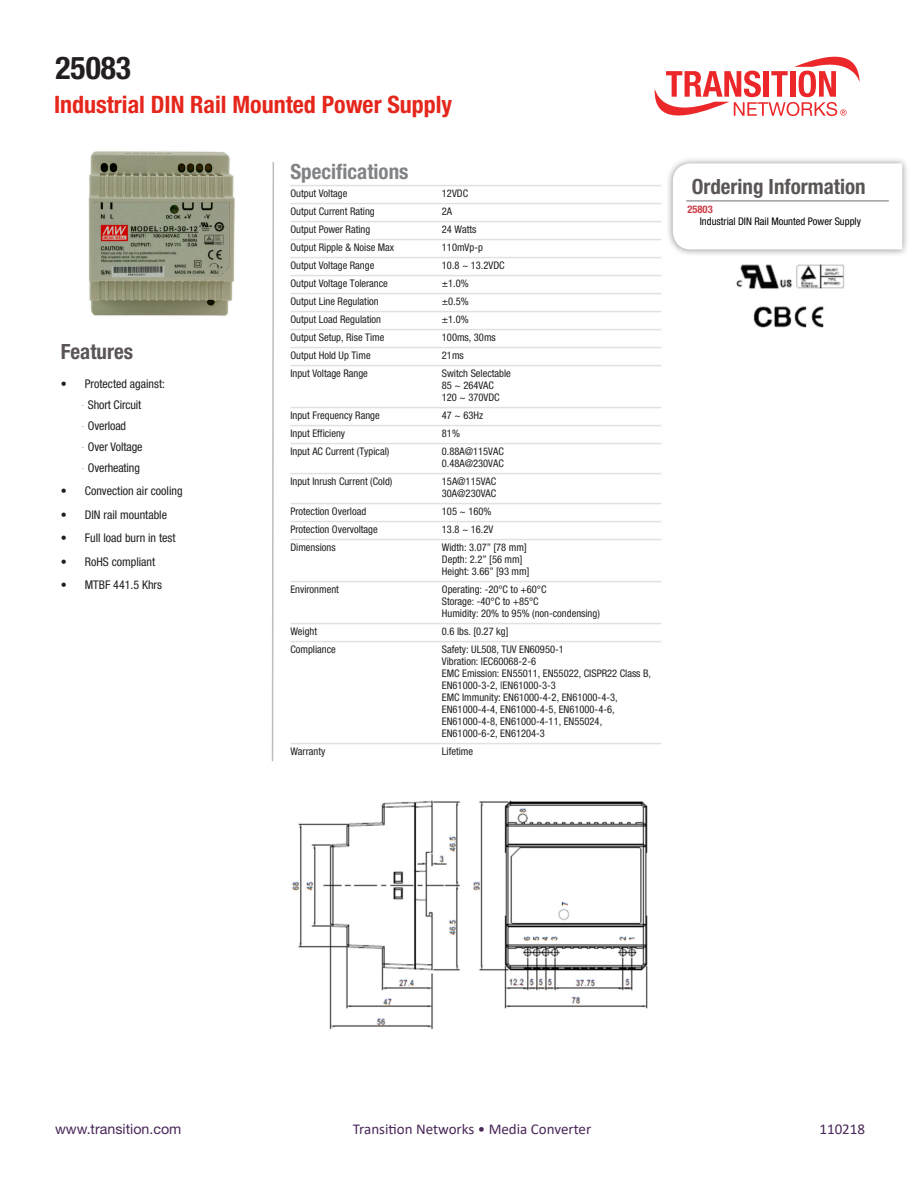
<style>
.page{position:relative;width:918px;height:1188px;background:#fff}
.page>*{position:absolute;margin:0;border:0;box-sizing:border-box;transform-origin:0 0}
.Part_Number_Title{font:700 condensed 31.5px "Helvetica Neue";color:#231f20}
.Product_Family{font:700 condensed 24px "Helvetica Neue";color:#e5261b}
.t1{font:700 condensed 21px "Helvetica Neue";color:#5b5655}
.Story_Title{font:700 condensed 21px "Helvetica Neue";color:#808285}
.t2{font:15px "Calibri";color:#492758}
.t3{font:14.25px "Helvetica Neue";color:#492758}
.t4{font:condensed 12px "Helvetica Neue";color:#231f20}
._2014__SPECIFICATION{font:condensed 10.5px/12px "Helvetica Neue";color:#231f20}
.DATASHEET_SKU-Descri{font:condensed 10.5px "Helvetica Neue";color:#000}
.DATASHEET_SKU_Titles{font:700 condensed 10.5px "Helvetica Neue";color:#cd3c46}
.s1{font-weight:900}
</style>
<div class="page">
<svg style="left:654px;top:56px;width:206px;height:61px"></svg>
<hr style="left:290px;top:185px;width:372px;height:1px;background:#e0e1e0">
<hr style="left:290px;top:203px;width:372px;height:1px;background:#e0e1e0">
<hr style="left:290px;top:221px;width:372px;height:1px;background:#e0e1e0">
<hr style="left:290px;top:239px;width:372px;height:1px;background:#e0e1e0">
<hr style="left:290px;top:257px;width:372px;height:1px;background:#e0e1e0">
<hr style="left:290px;top:275px;width:372px;height:1px;background:#e0e1e0">
<hr style="left:290px;top:293px;width:372px;height:1px;background:#e0e1e0">
<hr style="left:290px;top:311px;width:372px;height:1px;background:#e0e1e0">
<hr style="left:290px;top:329px;width:372px;height:1px;background:#e0e1e0">
<hr style="left:290px;top:347px;width:372px;height:1px;background:#e0e1e0">
<hr style="left:290px;top:365px;width:372px;height:1px;background:#e0e1e0">
<hr style="left:290px;top:407px;width:372px;height:1px;background:#e0e1e0">
<hr style="left:290px;top:425px;width:372px;height:1px;background:#e0e1e0">
<hr style="left:290px;top:443px;width:372px;height:1px;background:#e0e1e0">
<hr style="left:290px;top:473px;width:372px;height:1px;background:#e0e1e0">
<hr style="left:290px;top:503px;width:372px;height:1px;background:#e0e1e0">
<hr style="left:290px;top:521px;width:372px;height:1px;background:#e0e1e0">
<hr style="left:290px;top:539px;width:372px;height:1px;background:#e0e1e0">
<hr style="left:290px;top:581px;width:372px;height:1px;background:#e0e1e0">
<hr style="left:290px;top:623px;width:372px;height:1px;background:#e0e1e0">
<hr style="left:290px;top:641px;width:372px;height:1px;background:#e0e1e0">
<hr style="left:290px;top:743px;width:372px;height:1px;background:#e0e1e0">
<svg style="left:271px;top:162px;width:3px;height:600px"></svg>
<div style="left:666px;top:156px;width:243px;height:101px;background:#231f20;opacity:.48"></div>
<svg style="left:673px;top:163px;width:229px;height:86px"></svg>
<hr style="left:686px;top:201px;width:203px;height:1px;background:#716c71">
<img style="left:88px;top:151px;width:147px;height:165px">
<img style="left:736px;top:264px;width:109px;height:64px">
<img style="left:292px;top:800px;width:356px;height:230px">
<p class="Part_Number_Title" style="left:55px;top:49px;width:77px">25083</p>
<p class="Product_Family" style="left:54px;top:90px;width:400px">Industrial DIN Rail Mounted Power Supply</p>
<p class="t1" style="left:61px;top:338px;width:74px">Features</p>
<p class="t4" style="left:61px;top:377px;width:106px">• Protected against:</p>
<p class="t4" style="left:81px;top:398px;width:62px"><span class="s1">-</span> Short Circuit</p>
<p class="t4" style="left:81px;top:419px;width:46px"><span class="s1">-</span> Overload</p>
<p class="t4" style="left:81px;top:440px;width:63px"><span class="s1">-</span> Over Voltage</p>
<p class="t4" style="left:81px;top:461px;width:60px"><span class="s1">-</span> Overheating</p>
<p class="t4" style="left:61px;top:484px;width:123px">• Convection air cooling</p>
<p class="t4" style="left:61px;top:508px;width:108px">• DIN rail mountable</p>
<p class="t4" style="left:61px;top:531px;width:116px">• Full load burn in test</p>
<p class="t4" style="left:61px;top:554px;width:96px">• RoHS compliant</p>
<p class="t4" style="left:61px;top:578px;width:103px">• MTBF 441.5 Khrs</p>
<p class="Story_Title" style="left:290px;top:159px;width:120px">Specifications</p>
<p class="_2014__SPECIFICATION" style="left:290px;top:187px;width:58px">Output Voltage</p>
<p class="_2014__SPECIFICATION" style="left:442px;top:187px;width:28px">12VDC</p>
<p class="_2014__SPECIFICATION" style="left:290px;top:205px;width:86px">Output Current Rating</p>
<p class="_2014__SPECIFICATION" style="left:442px;top:205px;width:12px">2A</p>
<p class="_2014__SPECIFICATION" style="left:290px;top:223px;width:81px">Output Power Rating</p>
<p class="_2014__SPECIFICATION" style="left:442px;top:223px;width:36px">24 Watts</p>
<p class="_2014__SPECIFICATION" style="left:290px;top:241px;width:105px">Output Ripple &amp; Noise Max</p>
<p class="_2014__SPECIFICATION" style="left:442px;top:241px;width:42px">110mVp-p</p>
<p class="_2014__SPECIFICATION" style="left:290px;top:259px;width:85px">Output Voltage Range</p>
<p class="_2014__SPECIFICATION" style="left:442px;top:259px;width:64px">10.8 ~ 13.2VDC</p>
<p class="_2014__SPECIFICATION" style="left:290px;top:277px;width:99px">Output Voltage Tolerance</p>
<p class="_2014__SPECIFICATION" style="left:442px;top:277px;width:28px">±1.0%</p>
<p class="_2014__SPECIFICATION" style="left:290px;top:295px;width:90px">Output Line Regulation</p>
<p class="_2014__SPECIFICATION" style="left:442px;top:295px;width:28px">±0.5%</p>
<p class="_2014__SPECIFICATION" style="left:290px;top:313px;width:92px">Output Load Regulation</p>
<p class="_2014__SPECIFICATION" style="left:442px;top:313px;width:28px">±1.0%</p>
<p class="_2014__SPECIFICATION" style="left:290px;top:331px;width:96px">Output Setup, Rise Time</p>
<p class="_2014__SPECIFICATION" style="left:442px;top:331px;width:55px">100ms, 30ms</p>
<p class="_2014__SPECIFICATION" style="left:290px;top:349px;width:82px">Output Hold Up Time</p>
<p class="_2014__SPECIFICATION" style="left:442px;top:349px;width:23px">21ms</p>
<p class="_2014__SPECIFICATION" style="left:290px;top:367px;width:79px">Input Voltage Range</p>
<p class="_2014__SPECIFICATION" style="left:442px;top:367px;width:71px">Switch Selectable<br>85 ~ 264VAC<br>120 ~ 370VDC</p>
<p class="_2014__SPECIFICATION" style="left:290px;top:409px;width:91px">Input Frequency Range</p>
<p class="_2014__SPECIFICATION" style="left:442px;top:409px;width:43px">47 ~ 63Hz</p>
<p class="_2014__SPECIFICATION" style="left:290px;top:427px;width:56px">Input Efficieny</p>
<p class="_2014__SPECIFICATION" style="left:442px;top:427px;width:20px">81%</p>
<p class="_2014__SPECIFICATION" style="left:290px;top:445px;width:100px">Input AC Current (Typical)</p>
<p class="_2014__SPECIFICATION" style="left:442px;top:445px;width:63px">0.88A@115VAC<br>0.48A@230VAC</p>
<p class="_2014__SPECIFICATION" style="left:290px;top:475px;width:104px">Input Inrush Current (Cold)</p>
<p class="_2014__SPECIFICATION" style="left:442px;top:475px;width:56px">15A@115VAC<br>30A@230VAC</p>
<p class="_2014__SPECIFICATION" style="left:290px;top:505px;width:77px">Protection Overload</p>
<p class="_2014__SPECIFICATION" style="left:442px;top:505px;width:51px">105 ~ 160%</p>
<p class="_2014__SPECIFICATION" style="left:290px;top:523px;width:89px">Protection Overvoltage</p>
<p class="_2014__SPECIFICATION" style="left:442px;top:523px;width:53px">13.8 ~ 16.2V</p>
<p class="_2014__SPECIFICATION" style="left:290px;top:541px;width:47px">Dimensions</p>
<p class="_2014__SPECIFICATION" style="left:442px;top:541px;width:89px">Width: 3.07” [78 mm]<br>Depth: 2.2” [56 mm]<br>Height: 3.66” [93 mm]</p>
<p class="_2014__SPECIFICATION" style="left:290px;top:583px;width:50px">Environment</p>
<p class="_2014__SPECIFICATION" style="left:442px;top:583px;width:159px">Operating: -20°C to +60°C<br>Storage: -40°C to +85°C<br>Humidity: 20% to 95% (non-condensing)</p>
<p class="_2014__SPECIFICATION" style="left:290px;top:625px;width:28px">Weight</p>
<p class="_2014__SPECIFICATION" style="left:442px;top:625px;width:68px">0.6 lbs. [0.27 kg]</p>
<p class="_2014__SPECIFICATION" style="left:290px;top:643px;width:47px">Compliance</p>
<p class="_2014__SPECIFICATION" style="left:442px;top:643px;width:211px">Safety: UL508, TUV EN60950-1<br>Vibration: IEC60068-2-6<br>EMC Emission: EN55011, EN55022, CISPR22 Class B, EN61000-3-2, |EN61000-3-3<br>EMC Immunity: EN61000-4-2, EN61000-4-3, EN61000-4-4, EN61000-4-5, EN61000-4-6, EN61000-4-8, EN61000-4-11, EN55024, EN61000-6-2, EN61204-3</p>
<p class="_2014__SPECIFICATION" style="left:290px;top:745px;width:36px">Warranty</p>
<p class="_2014__SPECIFICATION" style="left:442px;top:745px;width:33px">Lifetime</p>
<p class="t1" style="left:692px;top:173px;width:176px">Ordering Information</p>
<p class="DATASHEET_SKU_Titles" style="left:688px;top:203px;width:27px">25803</p>
<p class="DATASHEET_SKU-Descri" style="left:700px;top:215px;width:163px">Industrial DIN Rail Mounted Power Supply</p>
<h3 class="t3" style="left:55px;top:1121px;width:128px">www.transition.com</h3>
<h3 class="t2" style="left:353px;top:1119px;width:240px">Transition Networks • Media Converter</h3>
<h3 class="t2" style="left:819px;top:1119px;width:47px">110218</h3>
</div>
